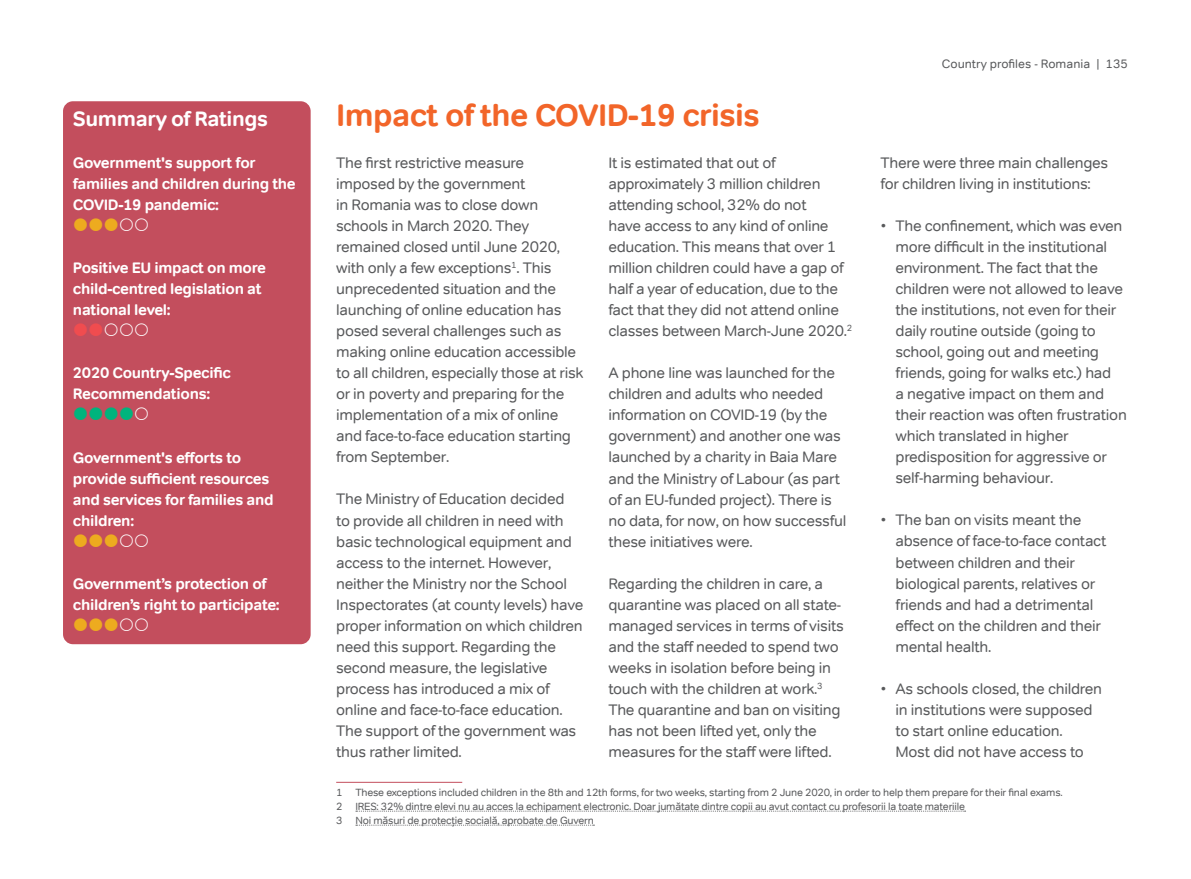
<style>
.page{position:relative;width:1191px;height:879px;background:#fff}
.page>*{position:absolute;margin:0;border:0;box-sizing:border-box;transform-origin:0 0}
.t1{font:700 31.5px "Tondo";letter-spacing:-.02em;color:#f26529}
.t2{font:700 21px "Tondo";letter-spacing:-.02em;color:#fff}
.t3{font:15.4px/21px "Tondo";letter-spacing:-.02em;color:#58595b}
.t4{font:700 15.4px/21px "Tondo";letter-spacing:-.02em;color:#fff}
.t5{font:12.25px "Tondo";color:#58595b}
.t6{font:10.5px/14px "Tondo";letter-spacing:-.02em;color:#58595b}
</style>
<div class="page">
<div style="left:63px;top:101px;width:248px;height:543px;background:#c34e5d;border-radius:10px"></div>
<hr style="left:336px;top:781px;width:126px;height:1px;background:#c34e5d">
<svg style="left:356px;top:810px;width:609px;height:1px"></svg>
<svg style="left:356px;top:824px;width:238px;height:1px"></svg>
<h2 class="t2" style="left:73px;top:106px;width:197px">Summary of Ratings</h2>
<p class="t4" style="left:73px;top:152px;width:224px">Government's support for families and children during the<br>COVID-19 pandemic:</p>
<p class="t4" style="left:73px;top:257px;width:195px">Positive EU impact on more child-centred legislation at national level:</p>
<p class="t4" style="left:73px;top:362px;width:160px">2020 Country-Specific<br>Recommendations:</p>
<p class="t4" style="left:73px;top:446px;width:202px">Government's efforts to provide sufficient resources and services for families and children:</p>
<p class="t4" style="left:73px;top:572px;width:208px">Government’s protection of children’s right to participate:</p>
<h1 class="t1" style="left:336px;top:96px;width:425px">Impact of the COVID-19 crisis</h1>
<p class="t3" style="left:336px;top:152px;width:249px">The first restrictive measure imposed by the government<br>in Romania was to close down schools in March 2020. They remained closed until June 2020, with only a few exceptions<sup>1</sup>. This unprecedented situation and the launching of online education has posed several challenges such as making online education accessible to all children, especially those at risk or in poverty and preparing for the implementation of a mix of online and face-to-face education starting from September.</p>
<p class="t3" style="left:336px;top:488px;width:249px">The Ministry of Education decided<br>to provide all children in need with basic technological equipment and access to the internet. However, neither the Ministry nor the School Inspectorates (at county levels) have proper information on which children need this support. Regarding the second measure, the legislative process has introduced a mix of online and face-to-face education.<br>The support of the government was thus rather limited.</p>
<p class="t3" style="left:608px;top:152px;width:245px">It is estimated that out of approximately 3 million children attending school, 32% do not<br>have access to any kind of online education. This means that over 1 million children could have a gap of half a year of education, due to the fact that they did not attend online classes between March-June 2020.<sup>2</sup></p>
<p class="t3" style="left:608px;top:362px;width:239px">A phone line was launched for the children and adults who needed information on COVID-19 (by the government) and another one was launched by a charity in Baia Mare and the Ministry of Labour (as part of an EU-funded project). There is no data, for now, on how successful these initiatives were.</p>
<p class="t3" style="left:608px;top:572px;width:237px">Regarding the children in care, a quarantine was placed on all state&shy;managed services in terms of visits and the staff needed to spend two weeks in isolation before being in touch with the children at work.<sup>3<br></sup>The quarantine and ban on visiting has not been lifted yet, only the measures for the staff were lifted.</p>
<p class="t5" style="left:942px;top:56px;width:188px">Country profiles - Romania | 135</p>
<p class="t3" style="left:880px;top:152px;width:229px">There were three main challenges for children living in institutions:</p>
<p class="t3" style="left:895px;top:215px;width:233px;text-indent:-15px">• The confinement, which was even more difficult in the institutional environment. The fact that the children were not allowed to leave the institutions, not even for their daily routine outside (going to school, going out and meeting friends, going for walks etc.) had<br>a negative impact on them and their reaction was often frustration which translated in higher predisposition for aggressive or self-harming behaviour.</p>
<p class="t3" style="left:895px;top:509px;width:212px;text-indent:-15px">• The ban on visits meant the absence of face-to-face contact between children and their biological parents, relatives or friends and had a detrimental effect on the children and their mental health.</p>
<p class="t3" style="left:895px;top:677px;width:208px;text-indent:-15px">• As schools closed, the children in institutions were supposed to start online education.<br>Most did not have access to</p>
<p class="t6" style="left:336px;top:785px;width:728px">1 These exceptions included children in the 8th and 12th forms, for two weeks, starting from 2 June 2020, in order to help them prepare for their final exams.<br>2 IRES: 32% dintre elevi nu au acces la echipament electronic. Doar jumătate dintre copii au avut contact cu profesorii la toate materiile<br>3 Noi măsuri de protecție socială, aprobate de Guvern</p>
</div>
